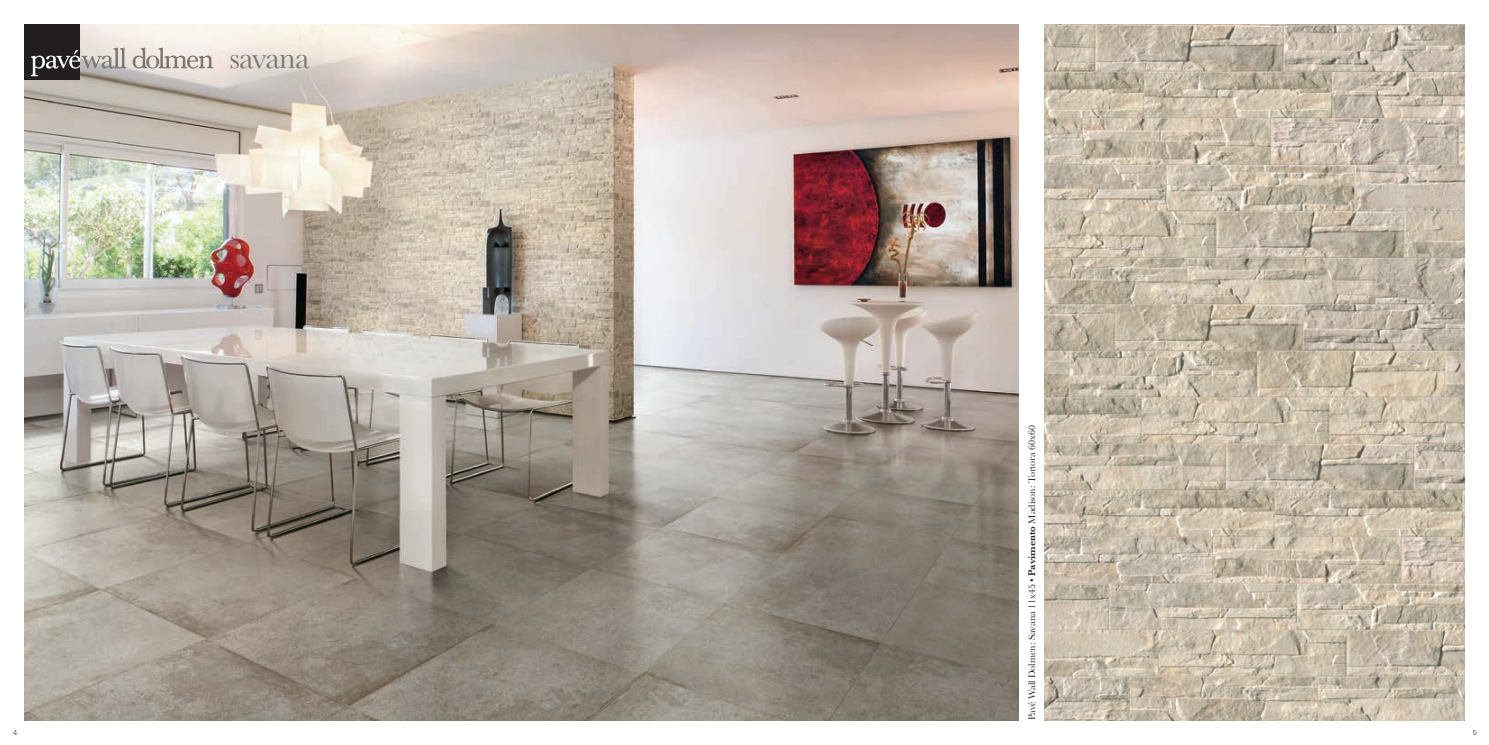
<style>
.page{position:relative;width:1489px;height:745px;background:#fff}
.page>*{position:absolute;margin:0;border:0;box-sizing:border-box;transform-origin:0 0}
.t1{font:31.25px "Baskerville";letter-spacing:-.025em;color:#7e7970}
.t2{font:10px "Baskerville";color:#231f20}
.t3{font:7.5px "URW Sarandib D Ligh";color:#231f20}
.s1{font-weight:600}
</style>
<div class="page">
<img style="left:25px;top:25px;width:993px;height:694px">
<div style="left:25px;top:25px;width:55px;height:55px;background:#221e20"></div>
<svg style="left:133px;top:48px;width:80px;height:21px;background:#d0c8c1"></svg>
<svg style="left:31px;top:48px;width:95px;height:28px"></svg>
<img style="left:1044px;top:25px;width:419px;height:694px">
<h1 class="t1" style="left:229px;top:40px;width:82px">savana</h1>
<p class="t2" style="left:1026px;top:719px;width:296px;rotate:-90deg">Pavé Wall Dolmen: Savana 11x45 • <span class="s1">Pavimento</span> Madison: Tortora 60x60</p>
<p class="t3" style="left:13px;top:727px;width:5px">4</p>
<p class="t3" style="left:1472px;top:727px;width:5px">5</p>
</div>
